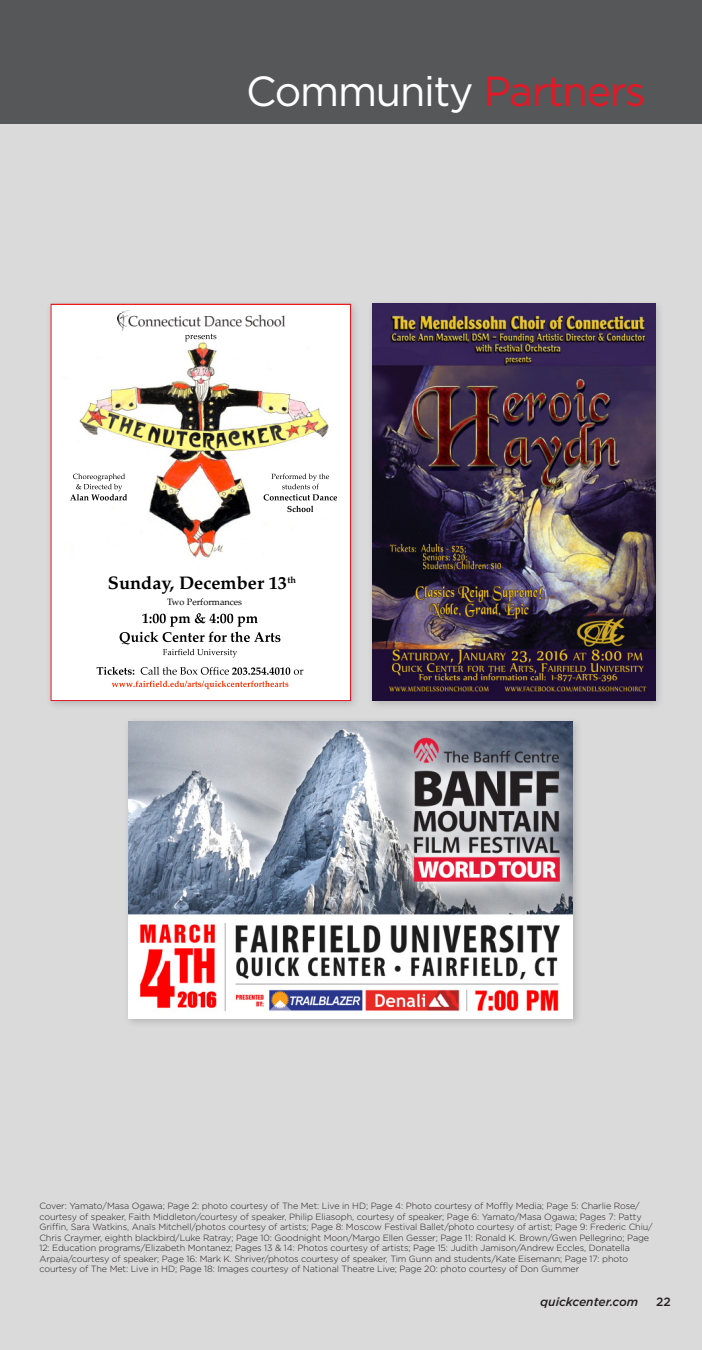
<style>
.page{position:relative;width:702px;height:1350px;background:#fff}
.page>*{position:absolute;margin:0;border:0;box-sizing:border-box;transform-origin:0 0}
.t1{font:42px "Gotham";letter-spacing:-.03em;color:#fff}
.t2{font:700 18.3px "Palatino";color:#000}
.Medium_Grid_2{font:italic 500 12px "Gotham";color:#231f20}
.Medium_Grid_2-2{font:500 12px "Gotham";color:#231f20}
.t3{font:9.15px "Palatino";color:#000}
.t4{font:700 9.15px "Palatino";color:#000}
.credits{font:300 9px/10.5px "Gotham";letter-spacing:-.01em;color:#231f20}
.s1{color:#e21926}
</style>
<div class="page">
<div style="left:0;top:0;width:702px;height:125px;background:#555759"></div>
<div style="left:0;top:125px;width:702px;height:1225px;background:#dadada"></div>
<div style="left:123px;top:717px;width:460px;height:312px;background:#231f20;opacity:.2"></div>
<img style="left:129px;top:722px;width:444px;height:297px">
<div style="left:45px;top:298px;width:316px;height:413px;background:#231f20;opacity:.2"></div>
<div style="left:51px;top:304px;width:300px;height:397px;background:#fff"></div>
<img style="left:75px;top:315px;width:254px;height:243px">
<img style="left:117px;top:310px;width:167px;height:20px">
<svg style="left:185px;top:334px;width:31px;height:7px"></svg>
<svg style="left:70px;top:474px;width:59px;height:27px"></svg>
<svg style="left:120px;top:613px;width:160px;height:44px"></svg>
<svg style="left:97px;top:667px;width:37px;height:8px"></svg>
<svg style="left:141px;top:667px;width:162px;height:8px"></svg>
<svg style="left:112px;top:681px;width:176px;height:8px"></svg>
<div style="left:257px;top:469px;width:86px;height:48px;background:#fff"></div>
<svg style="left:264px;top:474px;width:73px;height:38px"></svg>
<div style="left:51px;top:304px;width:300px;height:397px;border:1px solid #e21926"></div>
<div style="left:367px;top:299px;width:298px;height:412px;background:#231f20;opacity:.2"></div>
<img style="left:372px;top:304px;width:283px;height:397px">
<p class="t1" style="left:246px;top:64px;width:401px">Community <span class="s1">Partners</span></p>
<p class="t2" style="left:108px;top:572px;width:181px">Sunday, December 13</p>
<p class="t3" style="left:167px;top:596px;width:77px">Two Performances</p>
<p class="t4" style="left:287px;top:575px;width:10px">th</p>
<p class="credits" style="left:39px;top:1201px;width:615px">Cover: Yamato/Masa Ogawa; Page 2: photo courtesy of The Met: Live in HD; Page 4: Photo courtesy of Moffly Media; Page 5: Charlie Rose/ courtesy of speaker, Faith Middleton/courtesy of speaker, Philip Eliasoph, courtesy of speaker; Page 6: Yamato/Masa Ogawa; Pages 7: Patty Griffin, Sara Watkins, Anaïs Mitchell/photos courtesy of artists; Page 8: Moscow Festival Ballet/photo courtesy of artist; Page 9: Frederic Chiu/ Chris Craymer, eighth blackbird/Luke Ratray; Page 10: Goodnight Moon/Margo Ellen Gesser; Page 11: Ronald K. Brown/Gwen Pellegrino; Page 12: Education programs/Elizabeth Montanez; Pages 13 &amp; 14: Photos courtesy of artists; Page 15: Judith Jamison/Andrew Eccles, Donatella Arpaia/courtesy of speaker; Page 16: Mark K. Shriver/photos courtesy of speaker, Tim Gunn and students/Kate Eisemann; Page 17: photo courtesy of The Met: Live in HD; Page 18: Images courtesy of National Theatre Live; Page 20: photo courtesy of Don Gummer</p>
<p class="Medium_Grid_2" style="left:540px;top:1294px;width:99px">quickcenter.com</p>
<p class="Medium_Grid_2-2" style="left:656px;top:1294px;width:16px">22</p>
</div>
